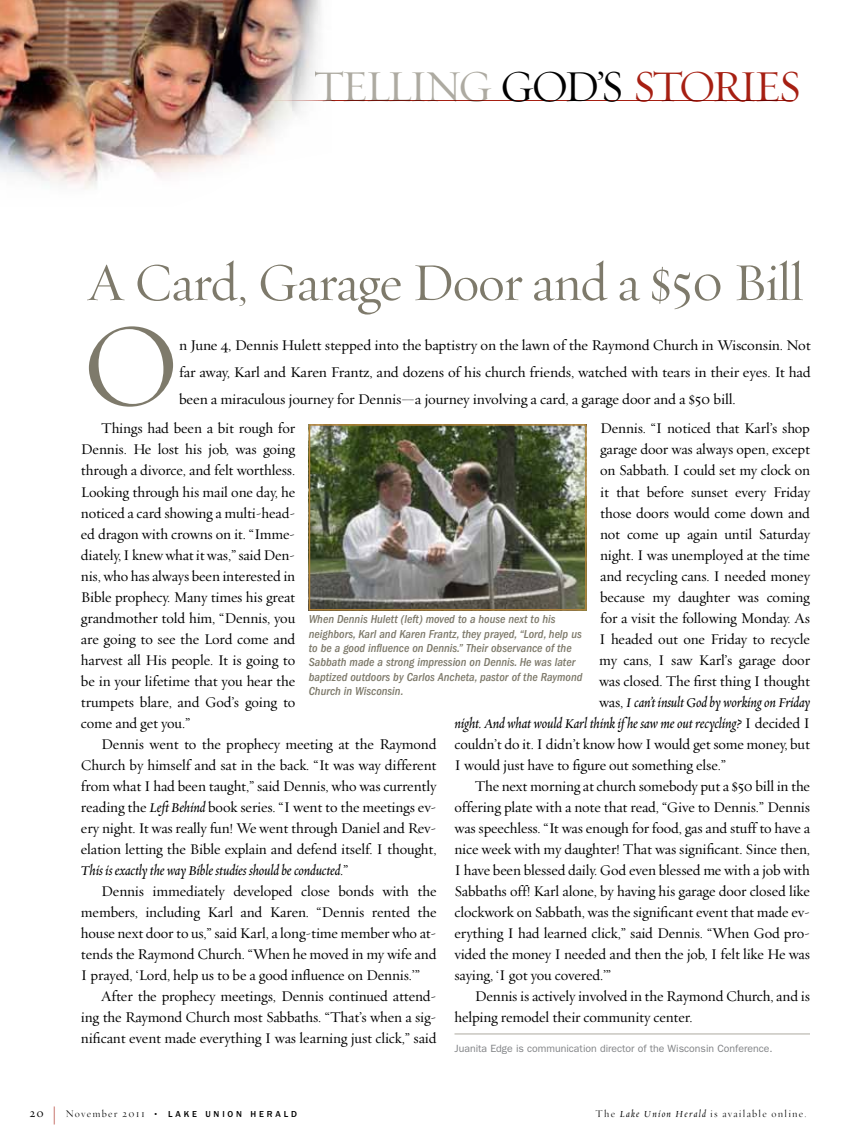
<style>
.page{position:relative;width:864px;height:1148px;background:#fff}
.page>*{position:absolute;margin:0;border:0;box-sizing:border-box;transform-origin:0 0}
.t1{font:119.1px "Requiem Display";color:#7e7a6b}
.t2{font:54px "Requiem Display";letter-spacing:-.015em;color:#7e7a6b}
.t3{font:45px "Requiem Display";letter-spacing:-.075em;color:#adaaa1}
.t4{font:15px/21px "Requiem Text";letter-spacing:-.01em;color:#000;text-align:justify}
.t5{font:italic 15px "Requiem Text";letter-spacing:-.01em;color:#000}
.t6{font:italic 500 condensed 12px/14.4px "ITC Franklin Gothic Std";color:#7e7a6b}
.t7{font:10.5px "ITC Franklin Gothic Std";color:#808285}
.t8{font:10.5px "Requiem Fine";letter-spacing:.12em;color:#000}
.t9{font:500 9px "ITC Franklin Gothic Std";letter-spacing:.32em;color:#000}
.s1{color:#000}
.s2{color:#a61f12}
.s3{font-style:italic}
.s4{font-style:normal}
.s5{font-family:"Requiem Text";font-weight:400;font-size:12px}
.s6{font-family:"ITC Franklin Gothic Std Bk X Cp";font-weight:400;font-size:18px;color:#a61f12}
.s7{font-family:"Requiem Fine";font-weight:400;font-size:10.5px}
.s8{font-family:"Requiem Display";font-style:italic}
</style>
<div class="page">
<hr style="left:194px;top:100px;width:599px;height:1px;background:#a61f12">
<img style="left:0;top:0;width:332px;height:189px">
<hr style="left:454px;top:1033px;width:356px;height:1px;background:#adaaa1">
<img style="left:312px;top:427px;width:272px;height:180px">
<div style="left:309px;top:424px;width:278px;height:186px;border:2px solid #b48438"></div>
<h3 class="t3" style="left:314px;top:57px;width:489px">TELLING <span class="s1">GOD’S</span> <span class="s2">STORIES</span></h3>
<h2 class="t2" style="left:87px;top:248px;width:718px">A Card, Garage Door and a $50 Bill</h2>
<h1 class="t1" style="left:82px;top:290px;width:100px">O</h1>
<p class="t4" style="left:179px;top:331px;width:633px;line-height:27px">n June 4, Dennis Hulett stepped into the baptistry on the lawn of the Raymond Church in Wisconsin. Not far away, Karl and Karen Frantz, and dozens of his church friends, watched with tears in their eyes. It had been a miraculous journey for Dennis—a journey involving a card, a garage door and a $50 bill.</p>
<p class="t4" style="left:81px;top:417px;width:216px;text-indent:20px">Things had been a bit rough for Dennis. He lost his job, was going through a divorce, and felt worthless.<br>Looking through his mail one day, he noticed a card showing a multi-head&shy;ed dragon with crowns on it. “Imme&shy;diately, I knew what it was,” said Den&shy;nis, who has always been interested in Bible prophecy. Many times his great grandmother told him, “Dennis, you are going to see the Lord come and harvest all His people. It is going to be in your lifetime that you hear the trumpets blare, and God’s going to come and get you.”</p>
<p class="t4" style="left:81px;top:732px;width:357px;text-indent:20px">Dennis went to the prophecy meeting at the Raymond Church by himself and sat in the back. “It was way different from what I had been taught,” said Dennis, who was currently reading the <span class="s3">Left Behind</span> book series. “I went to the meetings ev&shy;ery night. It was really fun! We went through Daniel and Rev&shy;elation letting the Bible explain and defend itself. I thought, <span class="s3">This is exactly the way Bible studies should be conducted</span>.”</p>
<p class="t4" style="left:81px;top:879px;width:357px;text-indent:20px">Dennis immediately developed close bonds with the members, including Karl and Karen. “Dennis rented the house next door to us,” said Karl, a long-time member who at&shy;tends the Raymond Church. “When he moved in my wife and I prayed, ‘Lord, help us to be a good influence on Dennis.’”</p>
<p class="t4" style="left:81px;top:984px;width:357px;text-indent:20px">After the prophecy meetings, Dennis continued attend&shy;ing the Raymond Church most Sabbaths. “That’s when a sig&shy;nificant event made everything I was learning just click,” said</p>
<p class="t4" style="left:600px;top:417px;width:211px">Dennis. “I noticed that Karl’s shop</p>
<p class="t4" style="left:600px;top:438px;width:211px">garage door was always open, except</p>
<p class="t4" style="left:600px;top:459px;width:211px">on Sabbath. I could set my clock on</p>
<p class="t4" style="left:600px;top:480px;width:211px">it that before sunset every Friday</p>
<p class="t4" style="left:600px;top:501px;width:211px">those doors would come down and</p>
<p class="t4" style="left:600px;top:522px;width:211px">not come up again until Saturday</p>
<p class="t4" style="left:600px;top:543px;width:211px">night. I was unemployed at the time</p>
<p class="t4" style="left:600px;top:564px;width:211px">and recycling cans. I needed money</p>
<p class="t4" style="left:600px;top:585px;width:211px">because my daughter was coming</p>
<p class="t4" style="left:600px;top:606px;width:211px">for a visit the following Monday. As</p>
<p class="t4" style="left:599px;top:627px;width:212px">I headed out one Friday to recycle</p>
<p class="t4" style="left:599px;top:648px;width:212px">my cans, I saw Karl’s garage door</p>
<p class="t4" style="left:599px;top:669px;width:212px">was closed. The first thing I thought</p>
<p class="t5" style="left:599px;top:692px;width:212px"><span class="s4">was,</span> I can’t insult God by working on Friday</p>
<p class="t5" style="left:454px;top:713px;width:357px">night. And what would Karl think if he saw me out recycling? <span class="s4">I decided I</span></p>
<p class="t4" style="left:454px;top:732px;width:357px">couldn’t do it. I didn’t know how I would get some money, but</p>
<p class="t4" style="left:454px;top:753px;width:273px">I would just have to figure out something else.”</p>
<p class="t4" style="left:475px;top:774px;width:337px">The next morning at church somebody put a $50 bill in the</p>
<p class="t4" style="left:454px;top:795px;width:357px">offering plate with a note that read, “Give to Dennis.” Dennis</p>
<p class="t4" style="left:454px;top:816px;width:357px">was speechless. “It was enough for food, gas and stuff to have a</p>
<p class="t4" style="left:454px;top:837px;width:357px">nice week with my daughter! That was significant. Since then,</p>
<p class="t4" style="left:454px;top:858px;width:357px">I have been blessed daily. God even blessed me with a job with</p>
<p class="t4" style="left:454px;top:879px;width:357px">Sabbaths off! Karl alone, by having his garage door closed like</p>
<p class="t4" style="left:454px;top:900px;width:357px">clockwork on Sabbath, was the significant event that made ev-</p>
<p class="t4" style="left:454px;top:921px;width:357px">erything I had learned click,” said Dennis. “When God pro-</p>
<p class="t4" style="left:454px;top:942px;width:357px">vided the money I needed and then the job, I felt like He was</p>
<p class="t4" style="left:454px;top:963px;width:158px">saying, ‘I got you covered.’”</p>
<p class="t4" style="left:475px;top:984px;width:337px">Dennis is actively involved in the Raymond Church, and is</p>
<p class="t4" style="left:454px;top:1005px;width:239px">helping remodel their community center.</p>
<p class="t7" style="left:454px;top:1042px;width:320px">Juanita Edge is communication director of the Wisconsin Conference.</p>
<p class="t6" style="left:309px;top:612px;width:275px">When Dennis Hulett (left) moved to a house next to his neighbors, Karl and Karen Frantz, they prayed, “Lord, help us to be a good influence on Dennis.” Their observance of the Sabbath made a strong impression on Dennis. He was later baptized outdoors by Carlos Ancheta, pastor of the Raymond Church in Wisconsin.</p>
<p class="t9" style="left:29px;top:1108px;width:269px"><span class="s5">20</span> <span class="s6">|</span> <span class="s7">November 2011</span> • LAKE UNION HERALD</p>
<p class="t8" style="left:596px;top:1106px;width:213px">The <span class="s8">Lake Union Herald</span> is available online.</p>
</div>
